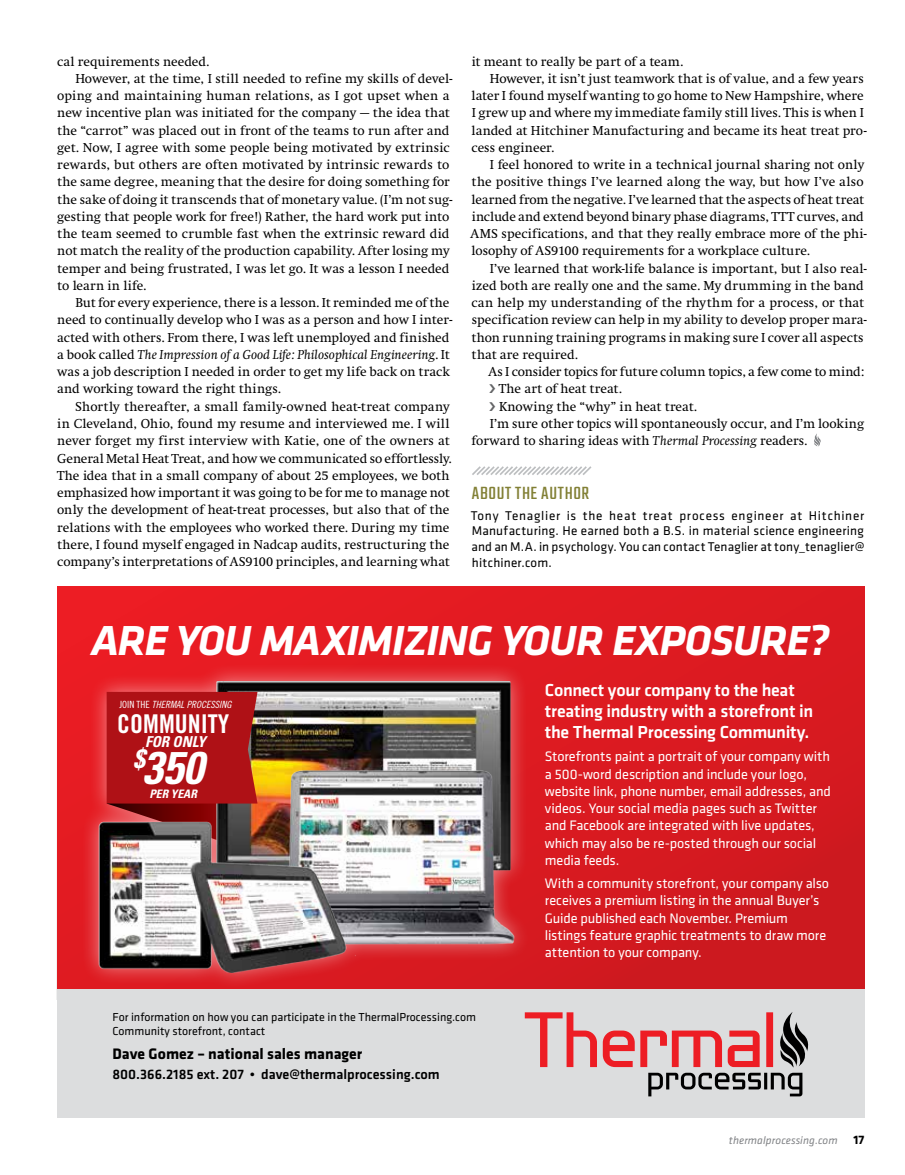
<style>
.page{position:relative;width:905px;height:1175px;background:#fff}
.page>*{position:absolute;margin:0;border:0;box-sizing:border-box;transform-origin:0 0}
.t1{font:italic 700 condensed 45.75px "Univers";color:#fff}
.t2{font:italic 700 43.5px "Klavika Basic";letter-spacing:-.02em;color:#fff}
.t3{font:25.8px "Trade Gothic Bold Cond Twenty";color:#fff}
.t4{font:19.5px "Teko";letter-spacing:.035em;color:#828035}
.t5{font:500 18px/21px "Klavika Basic";letter-spacing:-.015em;color:#fff}
.t6{font:700 15.75px "Klavika Basic";color:#000}
.t7{font:italic 700 condensed 15px "Univers";color:#fff}
.t8{font:14.25px/17.2px "Klavika Basic";letter-spacing:-.01em;color:#fff}
.t9{font:500 14.25px "Klavika Basic";color:#000}
.t10{font:13.5px "Swift";color:#000}
.t11{font:italic 13.5px "Swift";color:#000}
.t12{font:13.2px/15.8px "Klavika Basic";letter-spacing:.01em;color:#000;text-align:justify}
.t13{font:12px/14.4px "Klavika Basic";color:#000}
.t14{font:italic 700 condensed 11.7px "Univers";color:#fff}
.t15{font:italic 11.25px "Klavika Basic";letter-spacing:.01em;color:#808285}
.t16{font:9.9px "Trade Gothic Cond Eighteen Obl";color:#fff}
.s1{font-style:normal}
.s2{font-style:italic}
.s3{font-family:"Trade Gothic Cond Eighteen"}
.s4{font-weight:700;font-style:normal;font-size:12.75px;color:#000}
</style>
<div class="page">
<svg style="left:472px;top:466px;width:120px;height:9px"></svg>
<svg style="left:814px;top:433px;width:7px;height:14px"></svg>
<svg style="left:57px;top:586px;width:807px;height:403px;background:#da1a20"></svg>
<div style="left:57px;top:989px;width:807px;height:129px;background:#dcddde"></div>
<div style="left:80px;top:662px;width:451px;height:327px;background:#fff;opacity:.5"></div>
<img style="left:198px;top:681px;width:327px;height:75px">
<img style="left:257px;top:756px;width:275px;height:192px">
<img style="left:89px;top:796px;width:268px;height:187px">
<svg style="left:107px;top:692px;width:150px;height:156px;background:#9c2023"></svg>
<svg style="left:525px;top:1012px;width:284px;height:84px"></svg>
<p class="t10" style="left:57px;top:54px;width:154px">cal requirements needed.</p>
<p class="t10" style="left:75px;top:71px;width:378px">However, at the time, I still needed to refine my skills of devel-</p>
<p class="t10" style="left:57px;top:88px;width:394px">oping and maintaining human relations, as I got upset when a</p>
<p class="t10" style="left:57px;top:106px;width:394px">new incentive plan was initiated for the company — the idea that</p>
<p class="t10" style="left:57px;top:123px;width:394px">the “carrot” was placed out in front of the teams to run after and</p>
<p class="t10" style="left:57px;top:140px;width:394px">get. Now, I agree with some people being motivated by extrinsic</p>
<p class="t10" style="left:57px;top:157px;width:393px">rewards, but others are often motivated by intrinsic rewards to</p>
<p class="t10" style="left:57px;top:175px;width:394px">the same degree, meaning that the desire for doing something for</p>
<p class="t10" style="left:57px;top:192px;width:396px">the sake of doing it transcends that of monetary value. (I’m not sug-</p>
<p class="t10" style="left:57px;top:209px;width:394px">gesting that people work for free!) Rather, the hard work put into</p>
<p class="t10" style="left:57px;top:226px;width:394px">the team seemed to crumble fast when the extrinsic reward did</p>
<p class="t10" style="left:57px;top:244px;width:394px">not match the reality of the production capability. After losing my</p>
<p class="t10" style="left:57px;top:261px;width:394px">temper and being frustrated, I was let go. It was a lesson I needed</p>
<p class="t10" style="left:57px;top:278px;width:90px">to learn in life.</p>
<p class="t10" style="left:75px;top:295px;width:375px">But for every experience, there is a lesson. It reminded me of the</p>
<p class="t10" style="left:57px;top:313px;width:396px">need to continually develop who I was as a person and how I inter-</p>
<p class="t10" style="left:57px;top:330px;width:394px">acted with others. From there, I was left unemployed and finished</p>
<p class="t11" style="left:57px;top:347px;width:394px"><span class="s1">a book called</span> The Impression of a Good Life: Philosophical Engineering<span class="s1">. It</span></p>
<p class="t10" style="left:57px;top:364px;width:394px">was a job description I needed in order to get my life back on track</p>
<p class="t10" style="left:57px;top:382px;width:225px">and working toward the right things.</p>
<p class="t10" style="left:75px;top:399px;width:376px">Shortly thereafter, a small family-owned heat-treat company</p>
<p class="t10" style="left:57px;top:416px;width:394px">in Cleveland, Ohio, found my resume and interviewed me. I will</p>
<p class="t10" style="left:57px;top:433px;width:394px">never forget my first interview with Katie, one of the owners at</p>
<p class="t10" style="left:57px;top:451px;width:396px">General Metal Heat Treat, and how we communicated so effortlessly.</p>
<p class="t10" style="left:57px;top:468px;width:394px">The idea that in a small company of about 25 employees, we both</p>
<p class="t10" style="left:57px;top:485px;width:394px">emphasized how important it was going to be for me to manage not</p>
<p class="t10" style="left:57px;top:502px;width:393px">only the development of heat-treat processes, but also that of the</p>
<p class="t10" style="left:57px;top:520px;width:393px">relations with the employees who worked there. During my time</p>
<p class="t10" style="left:57px;top:537px;width:393px">there, I found myself engaged in Nadcap audits, restructuring the</p>
<p class="t10" style="left:57px;top:554px;width:394px">company’s interpretations of AS9100 principles, and learning what</p>
<p class="t10" style="left:471px;top:54px;width:213px">it meant to really be part of a team.</p>
<p class="t10" style="left:489px;top:71px;width:375px">However, it isn’t just teamwork that is of value, and a few years</p>
<p class="t10" style="left:471px;top:88px;width:394px">later I found myself wanting to go home to New Hampshire, where</p>
<p class="t10" style="left:471px;top:106px;width:393px">I grew up and where my immediate family still lives. This is when I</p>
<p class="t10" style="left:471px;top:123px;width:396px">landed at Hitchiner Manufacturing and became its heat treat pro-</p>
<p class="t10" style="left:471px;top:140px;width:84px">cess engineer.</p>
<p class="t10" style="left:489px;top:157px;width:376px">I feel honored to write in a technical journal sharing not only</p>
<p class="t10" style="left:471px;top:175px;width:393px">the positive things I’ve learned along the way, but how I’ve also</p>
<p class="t10" style="left:471px;top:192px;width:394px">learned from the negative. I’ve learned that the aspects of heat treat</p>
<p class="t10" style="left:471px;top:209px;width:394px">include and extend beyond binary phase diagrams, TTT curves, and</p>
<p class="t10" style="left:470px;top:226px;width:397px">AMS specifications, and that they really embrace more of the phi-</p>
<p class="t10" style="left:471px;top:244px;width:340px">losophy of AS9100 requirements for a workplace culture.</p>
<p class="t10" style="left:489px;top:261px;width:378px">I’ve learned that work-life balance is important, but I also real-</p>
<p class="t10" style="left:471px;top:278px;width:394px">ized both are really one and the same. My drumming in the band</p>
<p class="t10" style="left:471px;top:295px;width:394px">can help my understanding of the rhythm for a process, or that</p>
<p class="t10" style="left:471px;top:313px;width:396px">specification review can help in my ability to develop proper mara-</p>
<p class="t10" style="left:471px;top:330px;width:393px">thon running training programs in making sure I cover all aspects</p>
<p class="t10" style="left:471px;top:347px;width:108px">that are required.</p>
<p class="t10" style="left:488px;top:364px;width:377px">As I consider topics for future column topics, a few come to mind:</p>
<p class="t10" style="left:499px;top:382px;width:124px">The art of heat treat.</p>
<p class="t10" style="left:499px;top:399px;width:199px">Knowing the “why” in heat treat.</p>
<p class="t10" style="left:489px;top:416px;width:376px">I’m sure other topics will spontaneously occur, and I’m looking</p>
<p class="t10" style="left:471px;top:433px;width:337px">forward to sharing ideas with <span class="s2">Thermal Processing</span> readers.</p>
<h3 class="t4" style="left:472px;top:482px;width:119px">ABOUT THE AUTHOR</h3>
<p class="t12" style="left:470px;top:507px;width:395px">Tony Tenaglier is the heat treat process engineer at Hitchiner Manufacturing. He earned both a B.S. in material science engineering and an M.A. in psychology. You can contact Tenaglier at tony_tenaglier@ hitchiner.com.</p>
<h2 class="t2" style="left:92px;top:609px;width:739px">ARE YOU MAXIMIZING YOUR EXPOSURE?</h2>
<p class="t16" style="left:119px;top:698px;width:113px"><span class="s3">JOIN THE</span> THERMAL PROCESSING</p>
<p class="t7" style="left:145px;top:732px;width:62px">FOR ONLY</p>
<h3 class="t3" style="left:117px;top:707px;width:114px">COMMUNITY</h3>
<h1 class="t1" style="left:133px;top:739px;width:72px"><sup>$</sup>350</h1>
<p class="t14" style="left:149px;top:787px;width:49px">PER YEAR</p>
<p class="t13" style="left:112px;top:1009px;width:365px">For information on how you can participate in the ThermalProcessing.com<br>Community storefront, contact</p>
<p class="t6" style="left:112px;top:1042px;width:251px">Dave Gomez – national sales manager</p>
<p class="t9" style="left:112px;top:1064px;width:329px">800.366.2185 ext. 207 • dave@thermalprocessing.com</p>
<h3 class="t5" style="left:545px;top:679px;width:270px">Connect your company to the heat treating industry with a storefront in the Thermal Processing Community.</h3>
<p class="t8" style="left:545px;top:747px;width:287px">Storefronts paint a portrait of your company with a 500-word description and include your logo, website link, phone number, email addresses, and videos. Your social media pages such as Twitter and Facebook are integrated with live updates, which may also be re-posted through our social media feeds.</p>
<p class="t8" style="left:545px;top:874px;width:286px">With a community storefront, your company also receives a premium listing in the annual Buyer’s Guide published each November. Premium listings feature graphic treatments to draw more attention to your company.</p>
<p class="t15" style="left:729px;top:1133px;width:137px">thermalprocessing.com <span class="s4">17</span></p>
</div>
